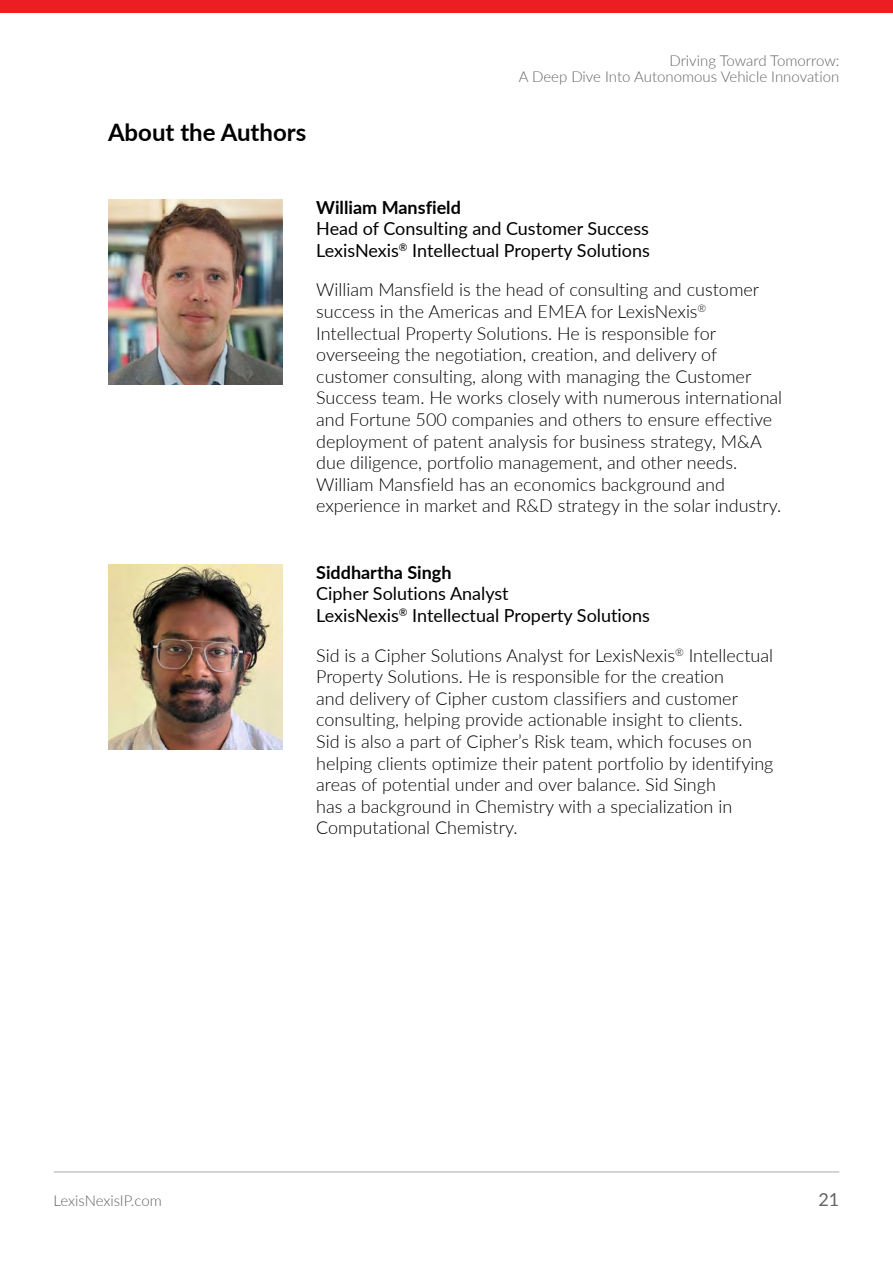
<style>
.page{position:relative;width:893px;height:1263px;background:#fff}
.page>*{position:absolute;margin:0;border:0;box-sizing:border-box;transform-origin:0 0}
.t1{font:700 24px "Lato";color:#000}
.t2{font:300 18px/21.6px "Lato";color:#000}
.t3{font:18px/21.6px "Lato";color:#000}
.t4{font:700 18px "Lato";color:#000}
.t5{font:18px "Lato";color:#636466}
.t6{font:300 15px/16.5px "Lato";color:#636466;text-align:right}
</style>
<div class="page">
<div style="left:0;top:0;width:893px;height:12px;background:#ed1d24"></div>
<hr style="left:54px;top:1171px;width:785px;height:1px;background:#a7a9ac">
<img style="left:108px;top:564px;width:175px;height:185px">
<img style="left:108px;top:199px;width:175px;height:185px">
<h1 class="t1" style="left:108px;top:114px;width:200px">About the Authors</h1>
<p class="t6" style="left:519px;top:51px;width:322px">Driving Toward Tomorrow:<br>A Deep Dive Into Autonomous Vehicle Innovation</p>
<p class="t4" style="left:316px;top:194px;width:146px">William Mansfield</p>
<p class="t3" style="left:316px;top:217px;width:335px">Head of Consulting and Customer Success<br>LexisNexis<sup>®</sup> Intellectual Property Solutions</p>
<p class="t2" style="left:316px;top:278px;width:468px">William Mansfield is the head of consulting and customer success in the Americas and EMEA for LexisNexis<sup>® </sup>Intellectual Property Solutions. He is responsible for overseeing the negotiation, creation, and delivery of customer consulting, along with managing the Customer Success team. He works closely with numerous international and Fortune 500 companies and others to ensure effective deployment of patent analysis for business strategy, M&amp;A due diligence, portfolio management, and other needs.<br>William Mansfield has an economics background and experience in market and R&amp;D strategy in the solar industry.</p>
<p class="t4" style="left:316px;top:559px;width:137px">Siddhartha Singh</p>
<p class="t3" style="left:316px;top:582px;width:335px">Cipher Solutions Analyst<br>LexisNexis<sup>®</sup> Intellectual Property Solutions</p>
<p class="t2" style="left:316px;top:644px;width:459px">Sid is a Cipher Solutions Analyst for LexisNexis<sup>®</sup> Intellectual Property Solutions. He is responsible for the creation<br>and delivery of Cipher custom classifiers and customer consulting, helping provide actionable insight to clients.<br>Sid is also a part of Cipher’s Risk team, which focuses on helping clients optimize their patent portfolio by identifying areas of potential under and over balance. Sid Singh<br>has a background in Chemistry with a specialization in Computational Chemistry.</p>
<p class="t6" style="left:54px;top:1192px;width:110px">LexisNexisIP.com</p>
<p class="t5" style="left:818px;top:1186px;width:22px">21</p>
</div>
